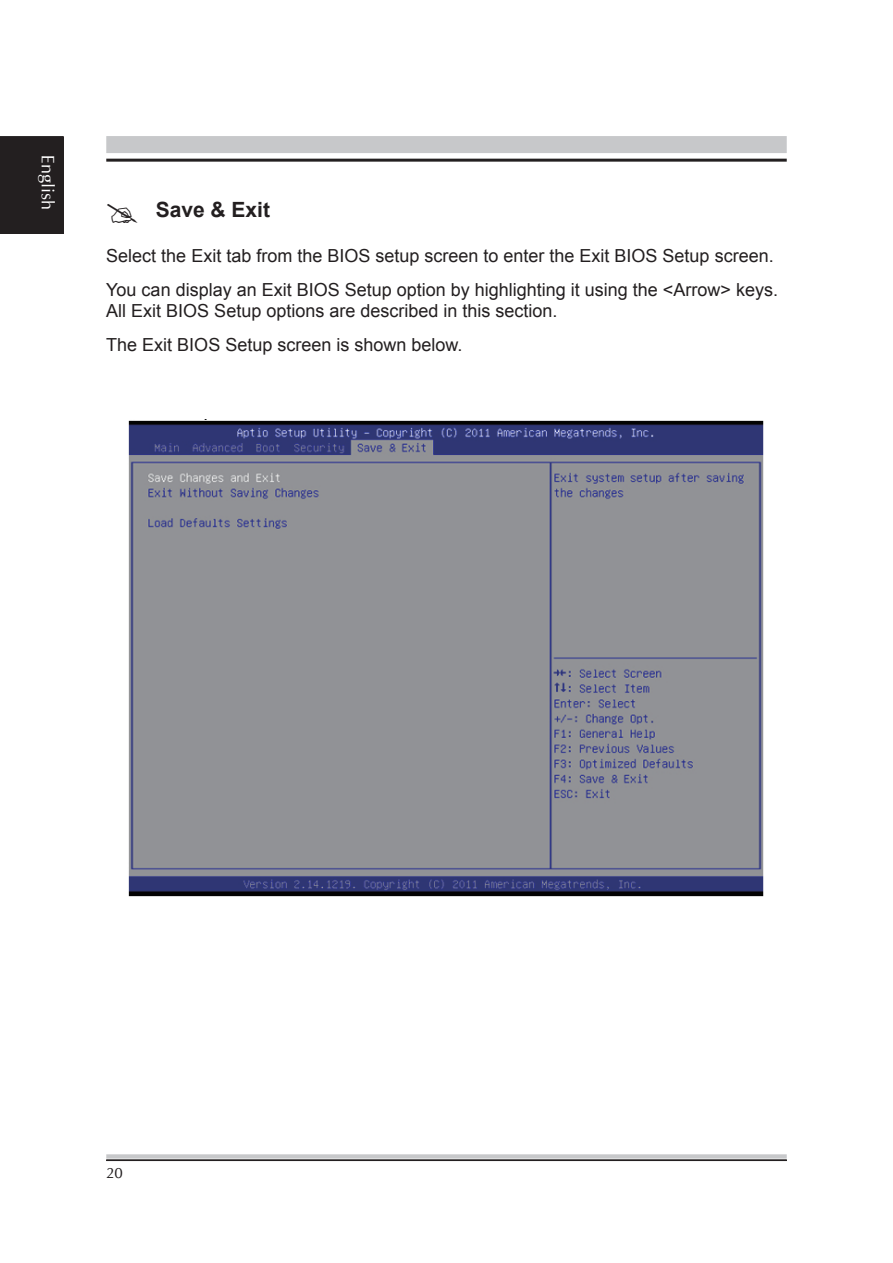
<style>
.page{position:relative;width:893px;height:1263px;background:#fff}
.page>*{position:absolute;margin:0;border:0;box-sizing:border-box;transform-origin:0 0}
.t1{font:700 21px "Arial";color:#231f20}
.t2{font:18px/33.8px "Arial";color:#231f20}
.t3{font:18px "Cg Omega";color:#fff}
.t4{font:15px "Cg Omega";color:#231f20}
</style>
<div class="page">
<hr style="left:106px;top:159px;width:681px;height:3px;background:#231f20">
<div style="left:108px;top:138px;width:677px;height:14px;background:#c7c8ca"></div>
<div style="left:106px;top:136px;width:681px;height:17px;border:3px solid #c7c8ca"></div>
<div style="left:106px;top:1154px;width:681px;height:4px;border:2px solid #c7c8ca"></div>
<div style="left:106px;top:1159px;width:681px;height:2px;border:1px solid #231f20"></div>
<div style="left:0;top:136px;width:64px;height:98px;background:#231f20"></div>
<img style="left:128px;top:419px;width:636px;height:478px">
<p class="t3" style="left:58px;top:155px;width:57px;rotate:90deg">English</p>
<p class="t1" style="left:156px;top:196px;width:116px">Save &amp; Exit</p>
<p class="t2" style="left:106px;top:239px;width:673px">Select the Exit tab from the BIOS setup screen to enter the Exit BIOS Setup screen.<br>You can display an Exit BIOS Setup option by highlighting it using the &lt;Arrow&gt; keys.</p>
<p class="t2" style="left:106px;top:294px;width:453px">All Exit BIOS Setup options are described in this section.<br>The Exit BIOS Setup screen is shown below.</p>
<p class="t4" style="left:106px;top:1164px;width:18px">20</p>
</div>
